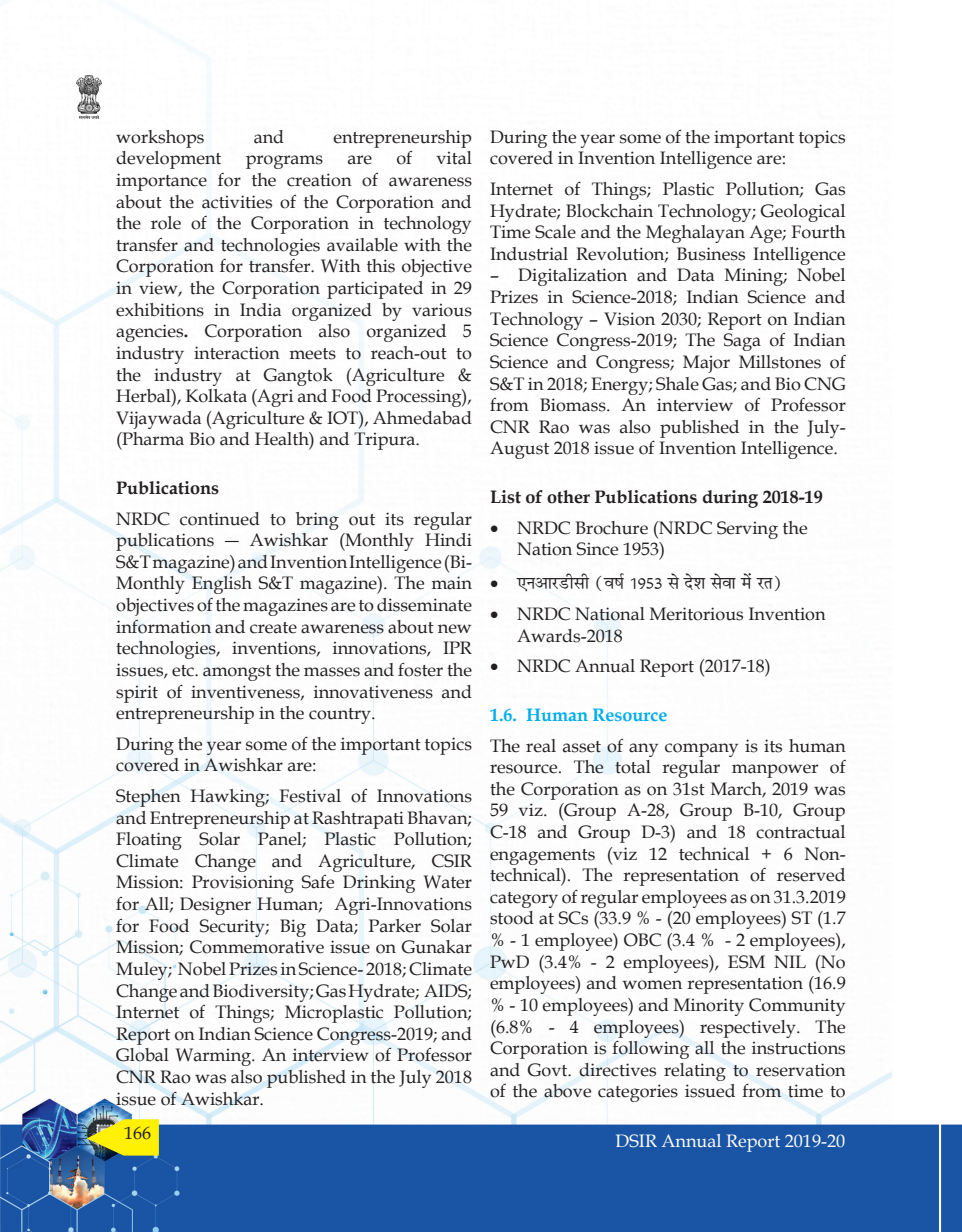
<style>
.page{position:relative;width:962px;height:1232px;background:#fff}
.page>*{position:absolute;margin:0;border:0;box-sizing:border-box;transform-origin:0 0}
.t1{font:21px "AA Text";color:#231f20}
.t2{font:18px/21.6px "Book Antiqua";color:#231f20;text-align:justify}
.t3{font:700 18px "Book Antiqua";color:#231f20}
.t4{font:18px "Book Antiqua";color:#fff}
.t5{font:700 18px "Book Antiqua";color:#00aeef}
.s1{font-weight:700}
</style>
<div class="page">
<div style="left:941px;top:1124px;width:20px;height:107px;background:#1a55a5"></div>
<img style="left:0;top:2px;width:938px;height:1229px">
<svg style="left:87px;top:1119px;width:72px;height:36px;background:#d1cc1e"></svg>
<img style="left:76px;top:76px;width:25px;height:42px">
<p class="t2" style="left:116px;top:126px;width:90px">workshops</p>
<p class="t2" style="left:254px;top:126px;width:32px">and</p>
<p class="t2" style="left:333px;top:126px;width:140px">entrepreneurship</p>
<p class="t2" style="left:116px;top:148px;width:107px">development</p>
<p class="t2" style="left:245px;top:148px;width:79px">programs</p>
<p class="t2" style="left:347px;top:148px;width:26px">are</p>
<p class="t2" style="left:396px;top:148px;width:17px">of</p>
<p class="t2" style="left:116px;top:148px;width:357px;text-indent:320px">vital importance for the creation of awareness about the activities of the Corporation and the role of the Corporation in technology transfer and technologies available with the Corporation for transfer. With this objective in view, the Corporation participated in 29 exhibitions in India organized by various agencies<span class="s1">.</span> Corporation also organized 5 industry interaction meets to reach-out to the industry at Gangtok (Agriculture &amp; Herbal), Kolkata (Agri and Food Processing), Vijaywada (Agriculture &amp; IOT), Ahmedabad (Pharma Bio and Health) and Tripura.</p>
<p class="t3" style="left:116px;top:477px;width:104px">Publications</p>
<p class="t2" style="left:116px;top:508px;width:357px">NRDC continued to bring out its regular publications ― Awishkar (Monthly Hindi S&amp;T magazine) and Invention Intelligence (Bi-Monthly English S&amp;T magazine). The main objectives of the magazines are to disseminate information and create awareness about new technologies, inventions, innovations, IPR issues, etc. amongst the masses and foster the spirit of inventiveness, innovativeness and entrepreneurship in the country.</p>
<p class="t2" style="left:116px;top:733px;width:357px">During the year some of the important topics covered in Awishkar are:</p>
<p class="t2" style="left:116px;top:785px;width:357px">Stephen Hawking; Festival of Innovations and Entrepreneurship at Rashtrapati Bhavan; Floating Solar Panel; Plastic Pollution; Climate Change and Agriculture, CSIR Mission: Provisioning Safe Drinking Water for All; Designer Human; Agri-Innovations for Food Security; Big Data; Parker Solar Mission; Commemorative issue on Gunakar Muley; Nobel Prizes in Science- 2018; Climate Change and Biodiversity; Gas Hydrate; AIDS; Internet of Things; Microplastic Pollution; Report on Indian Science Congress-2019; and Global Warming. An interview of Professor CNR Rao was also published in the July 2018 issue of Awishkar.</p>
<p class="t2" style="left:124px;top:1122px;width:28px">166</p>
<p class="t2" style="left:490px;top:126px;width:357px">During the year some of the important topics covered in Invention Intelligence are:</p>
<p class="t2" style="left:490px;top:178px;width:357px">Internet of Things; Plastic Pollution; Gas Hydrate; Blockchain Technology; Geological Time Scale and the Meghalayan Age; Fourth Industrial Revolution; Business Intelligence</p>
<p class="t2" style="left:490px;top:265px;width:357px">– Digitalization and Data Mining; Nobel Prizes in Science-2018; Indian Science and Technology – Vision 2030; Report on Indian Science Congress-2019; The Saga of Indian Science and Congress; Major Millstones of S&amp;T in 2018; Energy; Shale Gas; and Bio CNG from Biomass. An interview of Professor CNR Rao was also published in the July-August 2018 issue of Invention Intelligence.</p>
<p class="t3" style="left:490px;top:486px;width:334px">List of other Publications during 2018-19</p>
<p class="t2" style="left:517px;top:517px;width:292px;text-indent:-27px">• NRDC Brochure (NRDC Serving the<br>Nation Since 1953)</p>
<p class="t1" style="left:490px;top:572px;width:293px">• ,uvkjMhlh (o"kZ 1953 ls ns'k lsok esa jr)</p>
<p class="t2" style="left:517px;top:603px;width:310px;text-indent:-27px">• NRDC National Meritorious Invention<br>Awards-2018</p>
<p class="t2" style="left:490px;top:655px;width:282px">• NRDC Annual Report (2017-18)</p>
<p class="t5" style="left:490px;top:704px;width:179px">1.6. Human Resource</p>
<p class="t2" style="left:490px;top:735px;width:357px">The real asset of any company is its human resource. The total regular manpower of the Corporation as on 31st March, 2019 was 59 viz. (Group A-28, Group B-10, Group C-18 and Group D-3) and 18 contractual engagements (viz 12 technical + 6 Non&shy;technical). The representation of reserved category of regular employees as on 31.3.2019 stood at SCs (33.9 % - (20 employees) ST (1.7 % - 1 employee) OBC (3.4 % - 2 employees), PwD (3.4% - 2 employees), ESM NIL (No employees) and women representation (16.9 % - 10 employees) and Minority Community (6.8% - 4 employees) respectively. The Corporation is following all the instructions and Govt. directives relating to reservation of the above categories issued from time to</p>
<p class="t4" style="left:615px;top:1129px;width:231px">DSIR Annual Report 2019-20</p>
</div>
